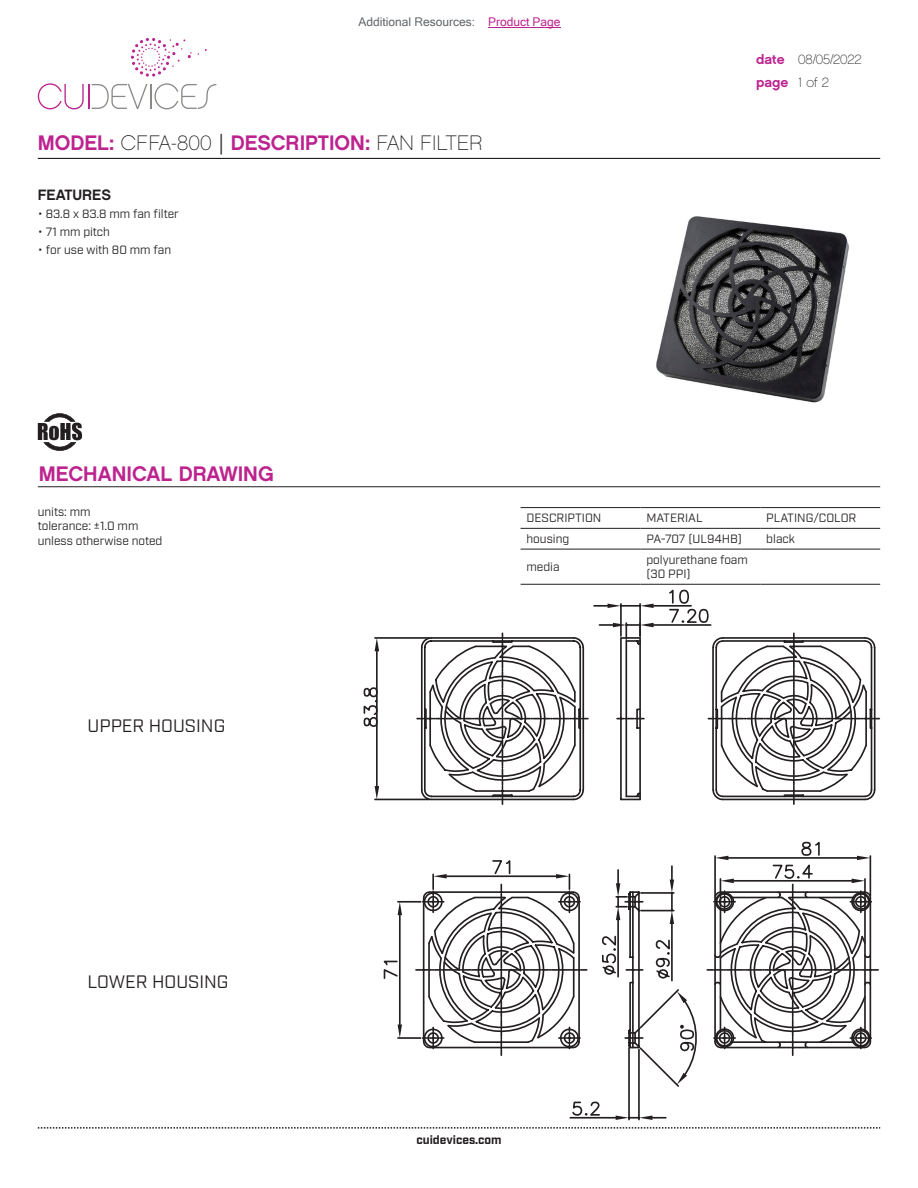
<style>
.page{position:relative;width:918px;height:1188px;background:#fff}
.page>*{position:absolute;margin:0;border:0;box-sizing:border-box;transform-origin:0 0}
.t1{font:21px "Chalet New York Nineteen Sixty";color:#bd238f}
.t2{font:18px "Industry";color:#231f20}
.t3{font:15px "Chalet New York Nineteen Sixty";color:#231f20}
.t4{font:13.5px "Chalet Paris Nineteen Sixty";letter-spacing:-.005em;color:#231f20}
.t5{font:13.5px "Chalet New York Nineteen Sixty";color:#bd238f}
.t6{font:12px/14.4px "Industry";color:#231f20}
.t7{font:12px "Microsoft Sans Serif";color:#63676b}
.t8{font:700 12px "Industry";color:#231f20}
.s1{color:#bd238f}
.s2{font-family:"Chalet Paris Nineteen Sixty";color:#231f20}
.s3{font-family:"Industry";color:#231f20}
.s4{font-family:"Chalet New York Nineteen Sixty";color:#bd238f}
</style>
<div class="page">
<hr style="left:38px;top:158px;width:842px;height:1px;background:#231f20">
<svg style="left:38px;top:1127px;width:842px;height:2px"></svg>
<svg style="left:92px;top:83px;width:124px;height:26px"></svg>
<svg style="left:38px;top:83px;width:46px;height:26px"></svg>
<hr style="left:88px;top:84px;width:2px;height:25px;background:#bd238f">
<svg style="left:131px;top:38px;width:61px;height:39px"></svg>
<img style="left:656px;top:216px;width:193px;height:187px">
<svg style="left:38px;top:413px;width:44px;height:38px"></svg>
<hr style="left:38px;top:486px;width:842px;height:1px;background:#231f20">
<hr style="left:521px;top:507px;width:119px;height:1px;background:#231f20">
<hr style="left:640px;top:507px;width:120px;height:1px;background:#231f20">
<hr style="left:760px;top:507px;width:120px;height:1px;background:#231f20">
<hr style="left:521px;top:528px;width:119px;height:1px;background:#231f20">
<hr style="left:640px;top:528px;width:120px;height:1px;background:#231f20">
<hr style="left:760px;top:528px;width:120px;height:1px;background:#231f20">
<hr style="left:521px;top:549px;width:119px;height:1px;background:#231f20">
<hr style="left:640px;top:549px;width:120px;height:1px;background:#231f20">
<hr style="left:760px;top:549px;width:120px;height:1px;background:#231f20">
<hr style="left:521px;top:584px;width:119px;height:1px;background:#231f20">
<hr style="left:640px;top:584px;width:120px;height:1px;background:#231f20">
<hr style="left:760px;top:584px;width:120px;height:1px;background:#231f20">
<svg style="left:383px;top:841px;width:490px;height:279px"></svg>
<svg style="left:364px;top:590px;width:512px;height:214px"></svg>
<hr style="left:488px;top:27px;width:73px;height:1px;background:#bd238f">
<p class="t7" style="left:358px;top:15px;width:204px">Additional Resources: <span class="s1">Product Page</span></p>
<h1 class="t1" style="left:38px;top:129px;width:446px">MODEL: <span class="s2">CFFA-800</span> <span class="s3">|</span> DESCRIPTION: <span class="s2">FAN FILTER</span></h1>
<p class="t3" style="left:38px;top:186px;width:75px">FEATURES</p>
<p class="t6" style="left:38px;top:207px;width:143px">• 83.8 x 83.8 mm fan filter</p>
<p class="t6" style="left:38px;top:225px;width:74px">• 71 mm pitch</p>
<p class="t6" style="left:38px;top:243px;width:135px">• for use with 80 mm fan</p>
<p class="t4" style="left:756px;top:52px;width:107px"><span class="s4">date</span> 08/05/2022</p>
<p class="t5" style="left:756px;top:74px;width:74px">page <span class="s2">1 of 2</span></p>
<h1 class="t1" style="left:39px;top:460px;width:236px">MECHANICAL DRAWING</h1>
<p class="t6" style="left:38px;top:505px;width:126px">units: mm<br>tolerance: ±1.0 mm unless otherwise noted</p>
<p class="t6" style="left:527px;top:511px;width:76px">DESCRIPTION</p>
<p class="t6" style="left:646px;top:511px;width:58px">MATERIAL</p>
<p class="t6" style="left:766px;top:511px;width:92px">PLATING/COLOR</p>
<p class="t6" style="left:527px;top:532px;width:44px">housing</p>
<p class="t6" style="left:646px;top:532px;width:97px">PA-707 (UL94HB)</p>
<p class="t6" style="left:766px;top:532px;width:30px">black</p>
<p class="t6" style="left:527px;top:560px;width:35px">media</p>
<p class="t6" style="left:646px;top:553px;width:103px">polyurethane foam (30 PPI)</p>
<h2 class="t2" style="left:87px;top:715px;width:139px">UPPER HOUSING</h2>
<h2 class="t2" style="left:87px;top:971px;width:143px">LOWER HOUSING</h2>
<p class="t8" style="left:416px;top:1132px;width:87px">cuidevices.com</p>
</div>
